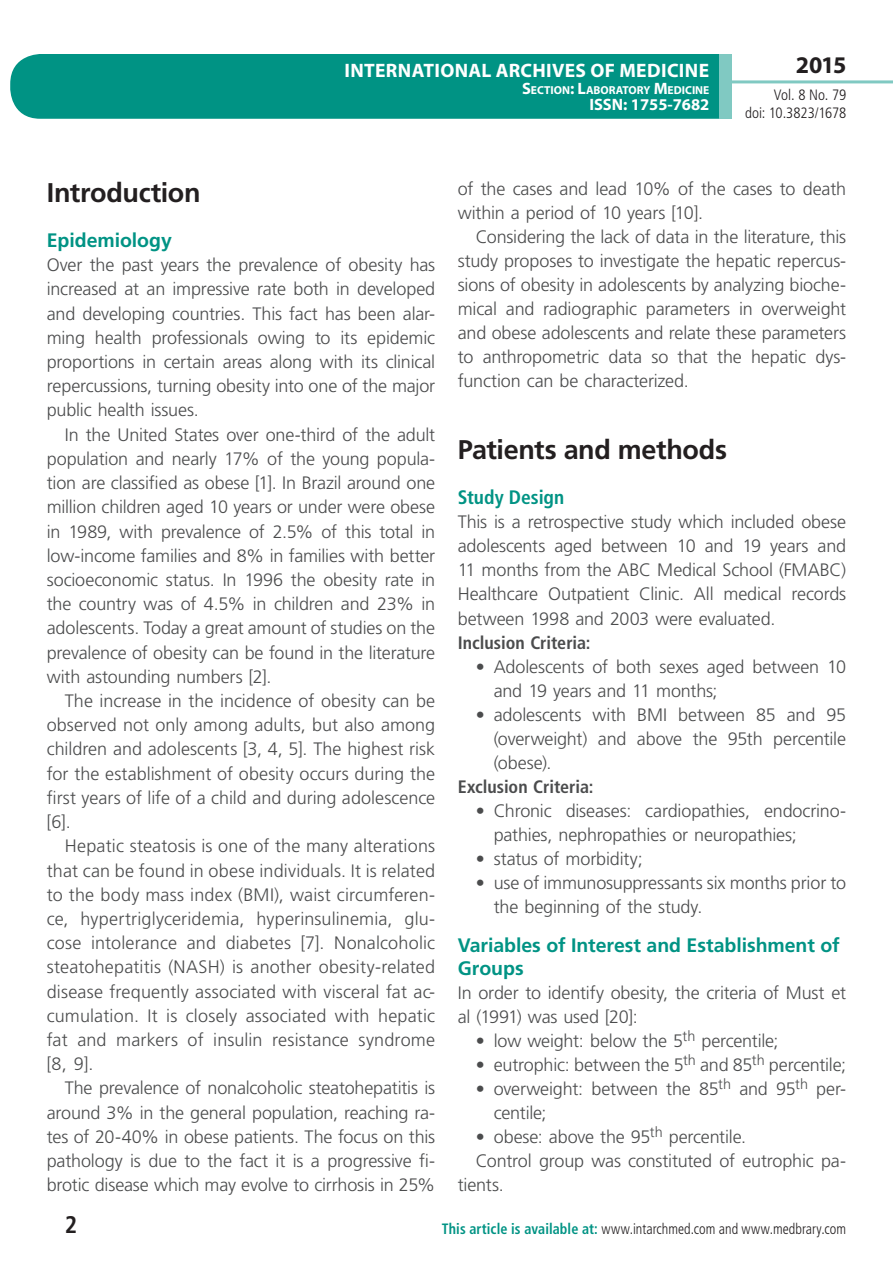
<style>
.page{position:relative;width:893px;height:1263px;background:#fff}
.page>*{position:absolute;margin:0;border:0;box-sizing:border-box;transform-origin:0 0}
.t1{font:700 27px "Frutiger LT Std";letter-spacing:-.015em;color:#231f20}
.t2{font:700 24px "Myriad Pro";color:#231f20}
.t3{font:700 condensed 24px "Frutiger LT Std";color:#231f20}
.t4{font:700 19.5px/22.5px "Frutiger LT Std";letter-spacing:-.005em;color:#009384}
.t5{font:700 19.5px "Myriad Pro";letter-spacing:.015em;color:#fff}
.t6{font:700 condensed 19.5px "Frutiger LT Std";color:#009384}
.t7{font:300 18px/24.2px "Frutiger LT Std";letter-spacing:-.01em;color:#4b4c4d;text-align:justify}
.t8{font:700 condensed 18px "Frutiger LT Std";letter-spacing:-.005em;color:#4b4c4d}
.t9{font:700 16.5px "Myriad Pro";color:#fff}
.t10{font:300 condensed 15px "Frutiger LT Std";color:#231f20;scale:.94 1}
.t11{font:300 condensed 15px/18px "Frutiger LT Std";color:#231f20;text-align:right}
.t12{font:700 11.55px "Myriad Pro";color:#fff}
.s1{font-size:16.5px}
.s2{font-weight:700;color:#009384}
</style>
<div class="page">
<div style="left:10px;top:54px;width:775px;height:65px;background:#009384;border-radius:30px"></div>
<div style="left:732px;top:0;width:161px;height:157px;background:#fff"></div>
<hr style="left:730px;top:80px;width:163px;height:3px;background:#80c9c2">
<div style="left:719px;top:54px;width:13px;height:65px;background:#80c9c2"></div>
<p class="t5" style="left:344px;top:58px;width:366px">INTERNATIONAL ARCHIVES OF MEDICINE</p>
<p class="t12" style="left:522px;top:82px;width:189px"><span class="s1">S</span>ECTION<span class="s1">: L</span>ABORATORY <span class="s1">M</span>EDICINE</p>
<p class="t9" style="left:589px;top:94px;width:122px">ISSN : 1755-7682</p>
<h2 class="t2" style="left:796px;top:49px;width:52px">2015</h2>
<p class="t11" style="left:745px;top:86px;width:103px">Vol. 8 No. 79<br>doi: 10.3823/1678</p>
<h1 class="t1" style="left:47px;top:176px;width:155px">Introduction</h1>
<p class="t4" style="left:47px;top:229px;width:127px">Epidemiology</p>
<p class="t7" style="left:47px;top:253px;width:390px">Over the past years the prevalence of obesity has increased at an impressive rate both in developed and developing countries. This fact has been alar&shy;ming health professionals owing to its epidemic proportions in certain areas along with its clinical repercussions, turning obesity into one of the major public health issues.</p>
<p class="t7" style="left:47px;top:423px;width:390px;text-indent:18px">In the United States over one-third of the adult population and nearly 17% of the young popula&shy;tion are classified as obese [1]. In Brazil around one million children aged 10 years or under were obese in 1989, with prevalence of 2.5% of this total in low-income families and 8% in families with better socioeconomic status. In 1996 the obesity rate in the country was of 4.5% in children and 23% in adolescents. Today a great amount of studies on the prevalence of obesity can be found in the literature with astounding numbers [2].</p>
<p class="t7" style="left:47px;top:689px;width:390px;text-indent:18px">The increase in the incidence of obesity can be observed not only among adults, but also among children and adolescents [3, 4, 5]. The highest risk for the establishment of obesity occurs during the first years of life of a child and during adolescence [6].</p>
<p class="t7" style="left:47px;top:834px;width:390px;text-indent:18px">Hepatic steatosis is one of the many alterations that can be found in obese individuals. It is related to the body mass index (BMI), waist circumferen&shy;ce, hypertriglyceridemia, hyperinsulinemia, glu&shy;cose intolerance and diabetes [7]. Nonalcoholic steatohepatitis (NASH) is another obesity-related disease frequently associated with visceral fat ac&shy;cumulation. It is closely associated with hepatic fat and markers of insulin resistance syndrome [8, 9].</p>
<p class="t7" style="left:47px;top:1076px;width:390px;text-indent:18px">The prevalence of nonalcoholic steatohepatitis is around 3% in the general population, reaching ra&shy;tes of 20-40% in obese patients. The focus on this pathology is due to the fact it is a progressive fi&shy;brotic disease which may evolve to cirrhosis in 25%</p>
<p class="t7" style="left:458px;top:177px;width:390px">of the cases and lead 10% of the cases to death within a period of 10 years [10].</p>
<p class="t7" style="left:458px;top:225px;width:390px;text-indent:18px">Considering the lack of data in the literature, this study proposes to investigate the hepatic repercus&shy;sions of obesity in adolescents by analyzing bioche&shy;mical and radiographic parameters in overweight and obese adolescents and relate these parameters to anthropometric data so that the hepatic dys&shy;function can be characterized.</p>
<h1 class="t1" style="left:458px;top:434px;width:271px">Patients and methods</h1>
<p class="t6" style="left:458px;top:486px;width:108px">Study Design</p>
<p class="t7" style="left:458px;top:510px;width:390px">This is a retrospective study which included obese adolescents aged between 10 and 19 years and 11 months from the ABC Medical School (FMABC)<br>Healthcare Outpatient Clinic. All medical records between 1998 and 2003 were evaluated.</p>
<p class="t8" style="left:458px;top:632px;width:134px">Inclusion Criteria:</p>
<p class="t7" style="left:494px;top:655px;width:354px;text-indent:-18px">• Adolescents of both sexes aged between 10 and 19 years and 11 months;</p>
<p class="t7" style="left:494px;top:703px;width:354px;text-indent:-18px">• adolescents with BMI between 85 and 95 (overweight) and above the 95th percentile (obese).</p>
<p class="t8" style="left:458px;top:776px;width:137px">Exclusion Criteria:</p>
<p class="t7" style="left:494px;top:799px;width:354px;text-indent:-18px">• Chronic diseases: cardiopathies, endocrino&shy;pathies, nephropathies or neuropathies;</p>
<p class="t7" style="left:476px;top:847px;width:169px">• status of morbidity;</p>
<p class="t7" style="left:494px;top:871px;width:354px;text-indent:-18px">• use of immunosuppressants six months prior to the beginning of the study.</p>
<p class="t4" style="left:458px;top:934px;width:383px">Variables of Interest and Establishment of<br>Groups</p>
<p class="t7" style="left:458px;top:981px;width:390px">In order to identify obesity, the criteria of Must et al (1991) was used [20]:</p>
<p class="t7" style="left:476px;top:1029px;width:304px">• low weight: below the 5<sup>th</sup> percentile;</p>
<p class="t7" style="left:476px;top:1053px;width:372px">• eutrophic: between the 5<sup>th</sup> and 85<sup>th</sup> percentile;</p>
<p class="t7" style="left:494px;top:1077px;width:354px;text-indent:-18px">• overweight: between the 85<sup>th</sup> and 95<sup>th</sup> per&shy;centile;</p>
<p class="t7" style="left:476px;top:1125px;width:272px">• obese: above the 95<sup>th</sup> percentile.</p>
<p class="t7" style="left:476px;top:1149px;width:372px">Control group was constituted of eutrophic pa-</p>
<p class="t7" style="left:458px;top:1173px;width:48px">tients.</p>
<h2 class="t3" style="left:65px;top:1210px;width:14px">2</h2>
<p class="t10" style="left:442px;top:1220px;width:432px"><span class="s2">This article is available at:</span> www.intarchmed.com and www.medbrary.com</p>
</div>
